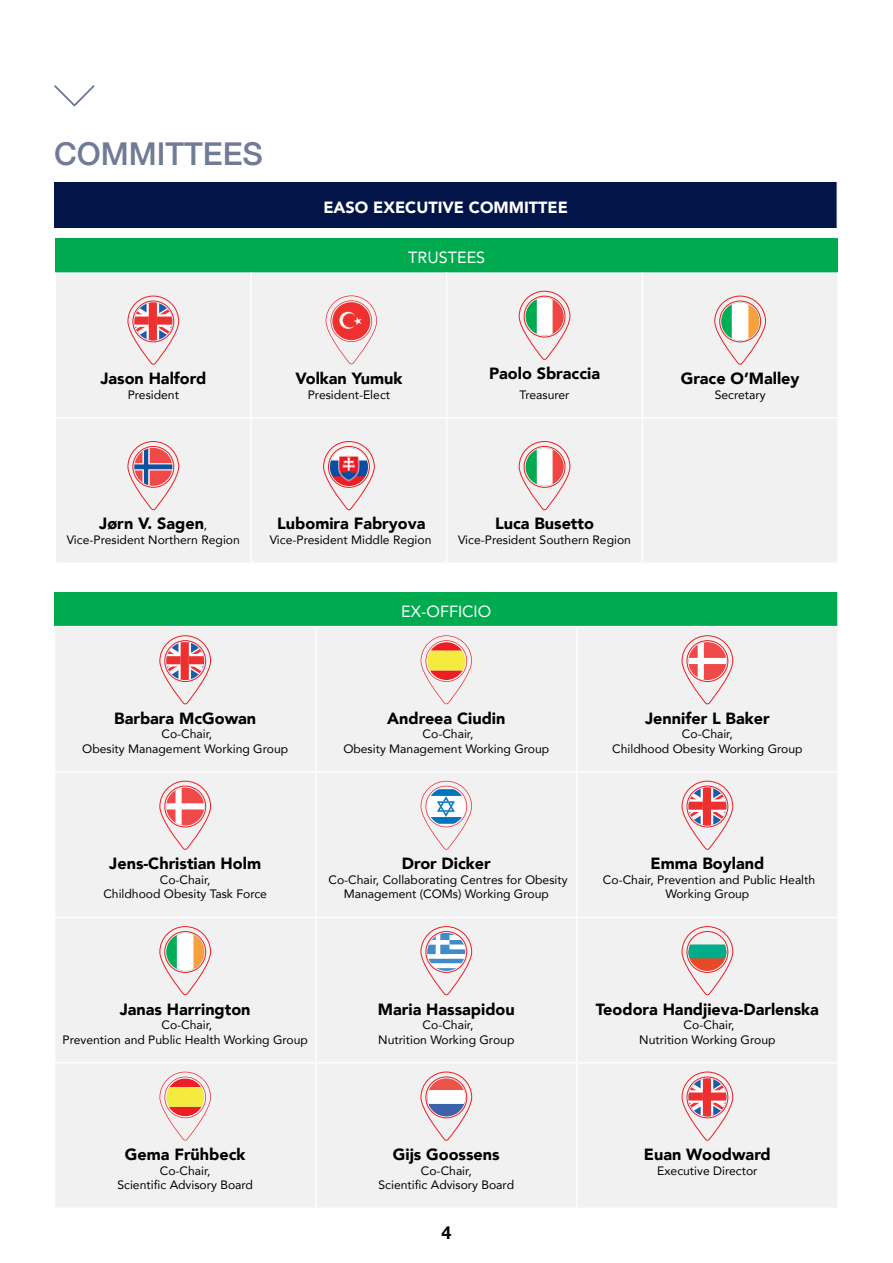
<style>
.page{position:relative;width:893px;height:1263px;background:#fff}
.page>*{position:absolute;margin:0;border:0;box-sizing:border-box;transform-origin:0 0}
.t1{font:500 31.5px "Helvetica Neue";color:#707b97}
.t2{font:700 18px "Helvetica Neue";color:#000}
.t3{font:900 16.2px "Avenir";color:#000}
.t4{font:900 16.2px "Avenir";color:#fff}
.t5{font:16.2px "Avenir";color:#fff}
.t6{font:12.15px/14.5px "Avenir";color:#000;text-align:center}
.s1{font-weight:400;font-size:12.15px}
</style>
<div class="page">
<svg style="left:54px;top:85px;width:41px;height:22px"></svg>
<div style="left:54px;top:182px;width:783px;height:46px;background:#031548"></div>
<div style="left:56px;top:238px;width:782px;height:34px;background:#00aa4f"></div>
<div style="left:56px;top:272px;width:781px;height:290px;background:#f1f1f2"></div>
<hr style="left:250px;top:272px;width:2px;height:145px;background:#fff">
<hr style="left:446px;top:272px;width:1px;height:145px;background:#fff">
<hr style="left:642px;top:272px;width:1px;height:145px;background:#fff">
<hr style="left:55px;top:417px;width:196px;height:1px;background:#fff">
<hr style="left:251px;top:417px;width:196px;height:1px;background:#fff">
<hr style="left:250px;top:418px;width:2px;height:144px;background:#fff">
<hr style="left:447px;top:417px;width:195px;height:1px;background:#fff">
<hr style="left:446px;top:418px;width:1px;height:144px;background:#fff">
<hr style="left:642px;top:417px;width:197px;height:1px;background:#fff">
<hr style="left:642px;top:418px;width:1px;height:144px;background:#fff">
<svg style="left:127px;top:295px;width:52px;height:70px"></svg>
<svg style="left:326px;top:295px;width:51px;height:69px"></svg>
<svg style="left:518px;top:291px;width:53px;height:70px"></svg>
<svg style="left:714px;top:295px;width:52px;height:70px"></svg>
<svg style="left:127px;top:441px;width:52px;height:70px"></svg>
<svg style="left:323px;top:441px;width:52px;height:70px"></svg>
<img style="left:330px;top:448px;width:38px;height:38px;border-radius:19px">
<svg style="left:518px;top:441px;width:53px;height:70px"></svg>
<div style="left:55px;top:592px;width:783px;height:34px;background:#00aa4f"></div>
<div style="left:56px;top:627px;width:781px;height:580px;background:#f1f1f2"></div>
<hr style="left:837px;top:592px;width:2px;height:34px;background:#fff">
<hr style="left:315px;top:627px;width:1px;height:144px;background:#fff">
<hr style="left:576px;top:627px;width:1px;height:144px;background:#fff">
<hr style="left:54px;top:771px;width:262px;height:2px;background:#fff">
<hr style="left:316px;top:771px;width:261px;height:2px;background:#fff">
<hr style="left:315px;top:773px;width:1px;height:144px;background:#fff">
<hr style="left:577px;top:771px;width:262px;height:2px;background:#fff">
<hr style="left:576px;top:773px;width:1px;height:144px;background:#fff">
<hr style="left:54px;top:917px;width:262px;height:1px;background:#fff">
<hr style="left:316px;top:917px;width:261px;height:1px;background:#fff">
<hr style="left:315px;top:918px;width:1px;height:144px;background:#fff">
<hr style="left:577px;top:917px;width:262px;height:1px;background:#fff">
<hr style="left:576px;top:918px;width:1px;height:144px;background:#fff">
<hr style="left:54px;top:1062px;width:262px;height:1px;background:#fff">
<hr style="left:316px;top:1062px;width:261px;height:1px;background:#fff">
<hr style="left:315px;top:1063px;width:1px;height:144px;background:#fff">
<hr style="left:577px;top:1062px;width:262px;height:1px;background:#fff">
<hr style="left:576px;top:1063px;width:1px;height:144px;background:#fff">
<svg style="left:159px;top:635px;width:52px;height:70px"></svg>
<svg style="left:421px;top:635px;width:51px;height:69px"></svg>
<svg style="left:681px;top:635px;width:52px;height:70px"></svg>
<svg style="left:159px;top:780px;width:52px;height:70px"></svg>
<svg style="left:421px;top:781px;width:51px;height:69px"></svg>
<svg style="left:681px;top:780px;width:52px;height:70px"></svg>
<svg style="left:159px;top:926px;width:52px;height:70px"></svg>
<svg style="left:420px;top:926px;width:52px;height:70px"></svg>
<svg style="left:681px;top:926px;width:52px;height:70px"></svg>
<svg style="left:160px;top:1072px;width:51px;height:68px"></svg>
<svg style="left:420px;top:1071px;width:52px;height:70px"></svg>
<svg style="left:681px;top:1071px;width:52px;height:70px"></svg>
<h1 class="t1" style="left:54px;top:128px;width:210px">COMMITTEES</h1>
<h3 class="t4" style="left:323px;top:194px;width:246px">EASO EXECUTIVE COMMITTEE</h3>
<h3 class="t5" style="left:408px;top:245px;width:79px">TRUSTEES</h3>
<h3 class="t3" style="left:100px;top:364px;width:107px">Jason Halford</h3>
<p class="t6" style="left:128px;top:387px;width:53px">President</p>
<h3 class="t3" style="left:295px;top:364px;width:109px">Volkan Yumuk</h3>
<p class="t6" style="left:308px;top:387px;width:84px">President-Elect</p>
<h3 class="t3" style="left:489px;top:360px;width:113px">Paolo Sbraccia</h3>
<p class="t6" style="left:520px;top:387px;width:51px">Treasurer</p>
<h3 class="t3" style="left:99px;top:510px;width:110px">Jørn V. Sagen<span class="s1">,</span></h3>
<p class="t6" style="left:67px;top:532px;width:175px">Vice-President Northern Region</p>
<h3 class="t3" style="left:277px;top:510px;width:150px">Lubomira Fabryova</h3>
<p class="t6" style="left:270px;top:532px;width:163px">Vice-President Middle Region</p>
<h3 class="t3" style="left:495px;top:510px;width:100px">Luca Busetto</h3>
<p class="t6" style="left:458px;top:532px;width:174px">Vice-President Southern Region</p>
<h3 class="t5" style="left:401px;top:599px;width:92px">EX-OFFICIO</h3>
<h3 class="t3" style="left:681px;top:364px;width:120px">Grace O’Malley</h3>
<p class="t6" style="left:715px;top:387px;width:52px">Secretary</p>
<h3 class="t3" style="left:114px;top:704px;width:143px">Barbara McGowan</h3>
<p class="t6" style="left:82px;top:726px;width:207px">Co-Chair,<br>Obesity Management Working Group</p>
<h3 class="t3" style="left:109px;top:850px;width:153px">Jens-Christian Holm</h3>
<p class="t6" style="left:103px;top:872px;width:165px">Co-Chair,<br>Childhood Obesity Task Force</p>
<h3 class="t3" style="left:387px;top:704px;width:120px">Andreea Ciudin</h3>
<p class="t6" style="left:343px;top:726px;width:207px">Co-Chair,<br>Obesity Management Working Group</p>
<h3 class="t3" style="left:645px;top:704px;width:126px">Jennifer L Baker</h3>
<p class="t6" style="left:612px;top:726px;width:192px">Co-Chair,<br>Childhood Obesity Working Group</p>
<h3 class="t3" style="left:402px;top:850px;width:91px">Dror Dicker</h3>
<p class="t6" style="left:328px;top:872px;width:241px">Co-Chair, Collaborating Centres for Obesity<br>Management (COMs) Working Group</p>
<h3 class="t3" style="left:651px;top:850px;width:115px">Emma Boyland</h3>
<p class="t6" style="left:603px;top:872px;width:214px">Co-Chair, Prevention and Public Health<br>Working Group</p>
<h3 class="t3" style="left:120px;top:995px;width:132px">Janas Harrington</h3>
<p class="t6" style="left:63px;top:1017px;width:247px">Co-Chair,<br>Prevention and Public Health Working Group</p>
<h3 class="t3" style="left:125px;top:1140px;width:122px">Gema Frühbeck</h3>
<p class="t6" style="left:117px;top:1163px;width:137px">Co-Chair,<br>Scientific Advisory Board</p>
<h3 class="t3" style="left:378px;top:995px;width:138px">Maria Hassapidou</h3>
<p class="t6" style="left:378px;top:1017px;width:138px">Co-Chair,<br>Nutrition Working Group</p>
<h3 class="t3" style="left:393px;top:1140px;width:108px">Gijs Goossens</h3>
<p class="t6" style="left:379px;top:1163px;width:137px">Co-Chair,<br>Scientific Advisory Board</p>
<h2 class="t2" style="left:441px;top:1219px;width:12px">4</h2>
<h3 class="t3" style="left:596px;top:995px;width:225px">Teodora Handjieva-Darlenska</h3>
<p class="t6" style="left:639px;top:1017px;width:138px">Co-Chair,<br>Nutrition Working Group</p>
<h3 class="t3" style="left:644px;top:1140px;width:128px">Euan Woodward</h3>
<p class="t6" style="left:657px;top:1163px;width:102px">Executive Director</p>
</div>
